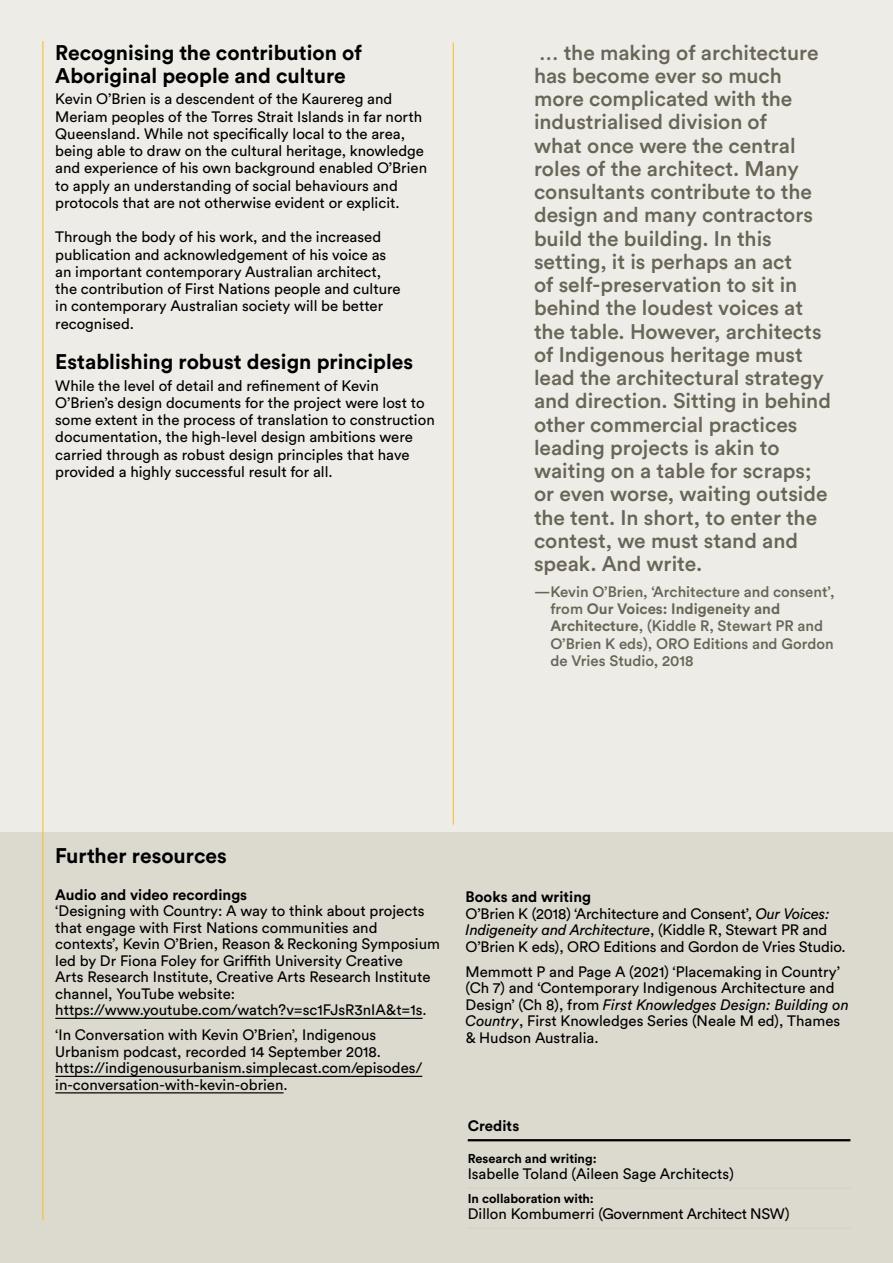
<style>
.page{position:relative;width:893px;height:1263px;background:#edece7}
.page>*{position:absolute;margin:0;border:0;box-sizing:border-box;transform-origin:0 0}
.t1{font:500 21px/23.2px "Circular Std";color:#696657}
.GANSW_subheads{font:700 21px/23.2px "Circular Std";color:#000}
.GANSW_Body_Case__9_5{font:15px/16.5px "Circular Std";color:#000}
.GANSW_bodytext{font:15px/17.2px "Circular Std";color:#000}
.t2{font:500 15px/17.2px "Circular Std";color:#696657}
.GANSW_Body_Case__9_5-2{font:700 15px "Circular Std";color:#000}
.Quickfact_TEXT{font:15px "Circular Std";letter-spacing:-.02em;color:#000}
.Quickfact_TEXT-2{font:15px "Circular Std";color:#000}
.GANSW_QuickFacts_Heads{font:700 12.75px "Circular Std";color:#000}
.s1{font-weight:700}
.s2{font-style:italic}
</style>
<div class="page">
<div style="left:0;top:833px;width:893px;height:430px;background:#dcd9cf"></div>
<hr style="left:453px;top:43px;width:1px;height:782px;background:#ffb71b">
<hr style="left:55px;top:1018px;width:368px;height:1px;background:#000">
<hr style="left:55px;top:1076px;width:367px;height:1px;background:#000">
<hr style="left:55px;top:1092px;width:229px;height:1px;background:#000">
<hr style="left:43px;top:41px;width:1px;height:1179px;background:#ffb71b">
<hr style="left:468px;top:1188px;width:382px;height:1px;background:#d3cfc4">
<hr style="left:468px;top:1228px;width:382px;height:1px;background:#d3cfc4">
<hr style="left:468px;top:1139px;width:382px;height:2px;background:#000">
<p class="GANSW_subheads" style="left:55px;top:40px;width:308px">Recognising the contribution of<br>Aboriginal people and culture</p>
<p class="GANSW_bodytext" style="left:55px;top:90px;width:373px">Kevin O’Brien is a descendent of the Kaurereg and Meriam peoples of the Torres Strait Islands in far north Queensland. While not specifically local to the area, being able to draw on the cultural heritage, knowledge and experience of his own background enabled O’Brien to apply an understanding of social behaviours and protocols that are not otherwise evident or explicit.</p>
<p class="GANSW_bodytext" style="left:55px;top:228px;width:347px">Through the body of his work, and the increased publication and acknowledgement of his voice as an important contemporary Australian architect, the contribution of First Nations people and culture in contemporary Australian society will be better recognised.</p>
<p class="GANSW_subheads" style="left:55px;top:350px;width:359px">Establishing robust design principles</p>
<p class="GANSW_bodytext" style="left:55px;top:376px;width:381px">While the level of detail and refinement of Kevin O’Brien’s design documents for the project were lost to some extent in the process of translation to construction documentation, the high-level design ambitions were carried through as robust design principles that have provided a highly successful result for all.</p>
<p class="t1" style="left:534px;top:40px;width:298px">… the making of architecture has become ever so much more complicated with the industrialised division of<br>what once were the central roles of the architect. Many consultants contribute to the design and many contractors build the building. In this setting, it is perhaps an act<br>of self-preservation to sit in behind the loudest voices at the table. However, architects of Indigenous heritage must lead the architectural strategy and direction. Sitting in behind other commercial practices leading projects is akin to waiting on a table for scraps; or even worse, waiting outside the tent. In short, to enter the contest, we must stand and speak. And write.</p>
<p class="t2" style="left:550px;top:583px;width:286px;text-indent:-16px">—Kevin O’Brien, ‘Architecture and consent’, from <span class="s1">Our Voices: Indigeneity and Architecture</span>, (Kiddle R, Stewart PR and O’Brien K eds), ORO Editions and Gordon de Vries Studio, 2018</p>
<p class="GANSW_subheads" style="left:55px;top:843px;width:173px">Further resources</p>
<p class="GANSW_Body_Case__9_5-2" style="left:55px;top:885px;width:193px">Audio and video recordings</p>
<p class="GANSW_Body_Case__9_5" style="left:55px;top:903px;width:386px">‘Designing with Country: A way to think about projects that engage with First Nations communities and contexts’, Kevin O’Brien, Reason &amp; Reckoning Symposium led by Dr Fiona Foley for Griffith University Creative<br>Arts Research Institute, Creative Arts Research Institute channel, YouTube website: https://www.youtube.com/watch?v=sc1FJsR3nIA&amp;t=1s.</p>
<p class="GANSW_Body_Case__9_5" style="left:55px;top:1027px;width:368px">‘In Conversation with Kevin O’Brien’, Indigenous Urbanism podcast, recorded 14 September 2018. https://indigenousurbanism.simplecast.com/episodes/ in-conversation-with-kevin-obrien.</p>
<p class="GANSW_Body_Case__9_5-2" style="left:466px;top:887px;width:127px">Books and writing</p>
<p class="GANSW_Body_Case__9_5" style="left:466px;top:905px;width:382px">O’Brien K (2018) ‘Architecture and Consent’, <span class="s2">Our Voices:<br>Indigeneity and Architecture</span>, (Kiddle R, Stewart PR and<br>O’Brien K eds), ORO Editions and Gordon de Vries Studio.</p>
<p class="GANSW_Body_Case__9_5" style="left:466px;top:963px;width:385px">Memmott P and Page A (2021) ‘Placemaking in Country’ (Ch 7) and ‘Contemporary Indigenous Architecture and Design’ (Ch 8), from <span class="s2">First Knowledges Design: Building on Country</span>, First Knowledges Series (Neale M ed), Thames &amp; Hudson Australia.</p>
<p class="GANSW_Body_Case__9_5-2" style="left:468px;top:1116px;width:53px">Credits</p>
<p class="GANSW_QuickFacts_Heads" style="left:468px;top:1150px;width:130px">Research and writing:</p>
<p class="Quickfact_TEXT-2" style="left:468px;top:1165px;width:268px">Isabelle Toland (Aileen Sage Architects)</p>
<p class="GANSW_QuickFacts_Heads" style="left:468px;top:1190px;width:128px">In collaboration with:</p>
<p class="Quickfact_TEXT" style="left:468px;top:1205px;width:323px">Dillon Kombumerri (Government Architect NSW)</p>
</div>
